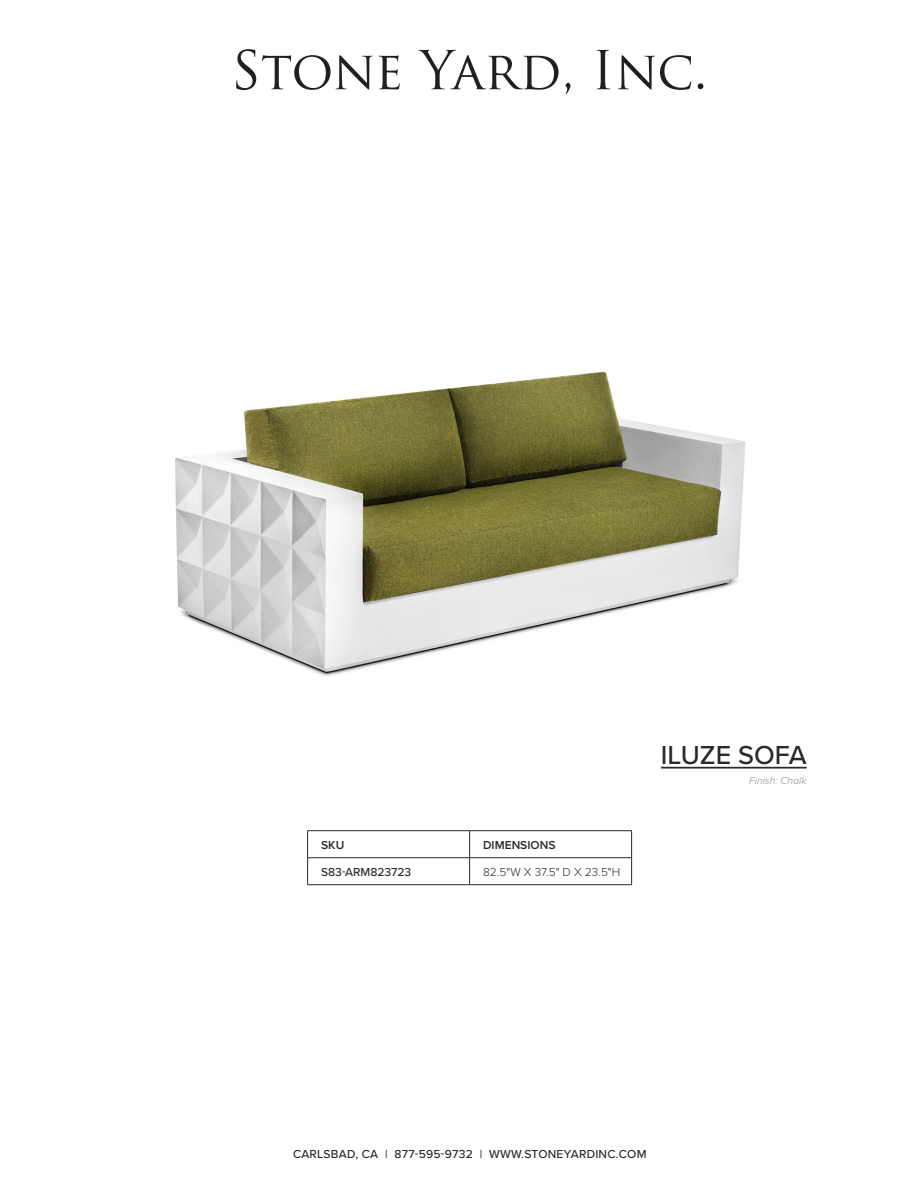
<style>
.page{position:relative;width:918px;height:1188px;background:#fff}
.page>*{position:absolute;margin:0;border:0;box-sizing:border-box;transform-origin:0 0}
.Title-Product_Name{font:500 27px "Proxima Nova";color:#2e2926}
.SKU{font:500 12px "Proxima Nova";letter-spacing:.02em;color:#2e2926}
.Dimensions{font:300 12px "Proxima Nova";color:#2e2926}
.SKU-2{font:500 12px "Proxima Nova";color:#2e2926}
.Dimensions-2{font:600 12px "Proxima Nova";color:#2e2926}
.SKU-3{font:600 12px "Proxima Nova";color:#2e2926}
.Shown_in{font:italic 300 10.5px "Proxima Nova";color:#908c8a}
</style>
<div class="page">
<svg style="left:236px;top:49px;width:20px;height:41px"></svg>
<svg style="left:262px;top:55px;width:111px;height:35px"></svg>
<svg style="left:379px;top:55px;width:21px;height:34px"></svg>
<svg style="left:419px;top:50px;width:140px;height:40px"></svg>
<svg style="left:565px;top:83px;width:6px;height:11px"></svg>
<svg style="left:597px;top:50px;width:13px;height:39px"></svg>
<svg style="left:618px;top:55px;width:73px;height:35px"></svg>
<svg style="left:698px;top:83px;width:5px;height:6px"></svg>
<img style="left:175px;top:371px;width:571px;height:305px">
<hr style="left:661px;top:767px;width:146px;height:2px;background:#2e2926">
<hr style="left:307px;top:830px;width:163px;height:1px;background:#2e2926">
<hr style="left:470px;top:830px;width:162px;height:1px;background:#2e2926">
<hr style="left:307px;top:857px;width:163px;height:1px;background:#2e2926">
<hr style="left:470px;top:857px;width:162px;height:1px;background:#2e2926">
<svg style="left:307px;top:831px;width:1px;height:53px"></svg>
<svg style="left:469px;top:831px;width:1px;height:53px"></svg>
<svg style="left:631px;top:831px;width:1px;height:53px"></svg>
<hr style="left:307px;top:884px;width:163px;height:1px;background:#2e2926">
<hr style="left:470px;top:884px;width:162px;height:1px;background:#2e2926">
<p class="SKU-3" style="left:321px;top:836px;width:25px">SKU</p>
<p class="Dimensions-2" style="left:483px;top:836px;width:74px">DIMENSIONS</p>
<p class="SKU-2" style="left:321px;top:863px;width:92px">S83-ARM823723</p>
<p class="Dimensions" style="left:483px;top:863px;width:139px">82.5"W X 37.5" D X 23.5"H</p>
<p class="Title-Product_Name" style="left:661px;top:734px;width:147px">ILUZE SOFA</p>
<p class="Shown_in" style="left:749px;top:773px;width:59px">Finish: Chalk</p>
<p class="SKU" style="left:293px;top:1145px;width:355px">CARLSBAD, CA | 877-595-9732 | WWW.STONEYARDINC.COM</p>
</div>
